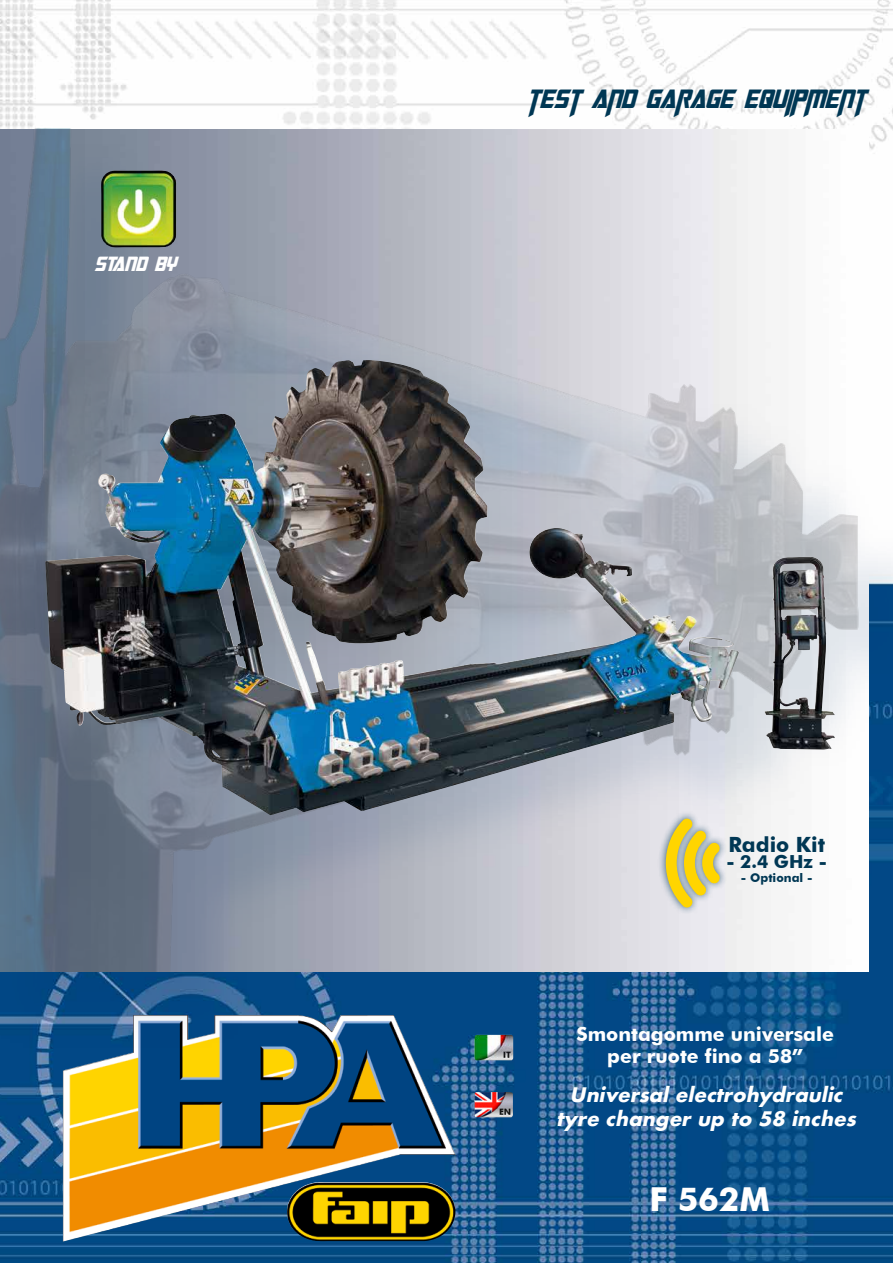
<style>
.page{position:relative;width:893px;height:1263px;background:#fff}
.page>*{position:absolute;margin:0;border:0;box-sizing:border-box;transform-origin:0 0}
.t1{font:700 33px "Futura BT";color:#fff}
.t2{font:italic 27px "Cybertron Moviecaps";color:#003754}
.t3{font:700 21px "Futura BT";color:#003754}
.t4{font:italic 21px "Cybertron Moviecaps";color:#fff}
.t5{font:italic 700 19.5px "Futura";color:#fff}
.t6{font:700 19.5px "Futura BT";color:#fff}
.t7{font:700 18px "Futura BT";color:#003754}
.t8{font:700 12px "Futura BT";color:#003754}
</style>
<div class="page">
<img style="left:0;top:0;width:893px;height:1263px">
<img style="left:63px;top:1049px;width:230px;height:192px">
<div style="left:0;top:141px;width:893px;height:908px;background:#003068;opacity:.55"></div>
<img style="left:0;top:129px;width:869px;height:843px">
<img style="left:45px;top:360px;width:318px;height:217px">
<div style="left:657px;top:811px;width:70px;height:104px;background:#003754;opacity:.75"></div>
<svg style="left:666px;top:818px;width:54px;height:90px;background:#ddce72"></svg>
<img style="left:474px;top:1035px;width:39px;height:25px">
<img style="left:474px;top:1092px;width:39px;height:25px">
<img style="left:101px;top:170px;width:75px;height:77px">
<p class="t4" style="left:95px;top:251px;width:83px">Stand by</p>
<p class="t2" style="left:527px;top:81px;width:340px">TEST AND GARAGE EQUIPMENT</p>
<p class="t3" style="left:728px;top:831px;width:98px">Radio Kit</p>
<p class="t7" style="left:726px;top:851px;width:102px">- 2.4 GHz -</p>
<p class="t8" style="left:741px;top:870px;width:73px">- Optional -</p>
<p class="t6" style="left:576px;top:1022px;width:259px">Smontagomme universale</p>
<p class="t6" style="left:607px;top:1044px;width:197px">per ruote fino a 58”</p>
<p class="t5" style="left:570px;top:1081px;width:280px">Universalelectrohydraulic</p>
<p class="t5" style="left:556px;top:1104px;width:307px">tyre changerup to 58 inches</p>
<p class="t1" style="left:649px;top:1179px;width:122px">F 562M</p>
</div>
